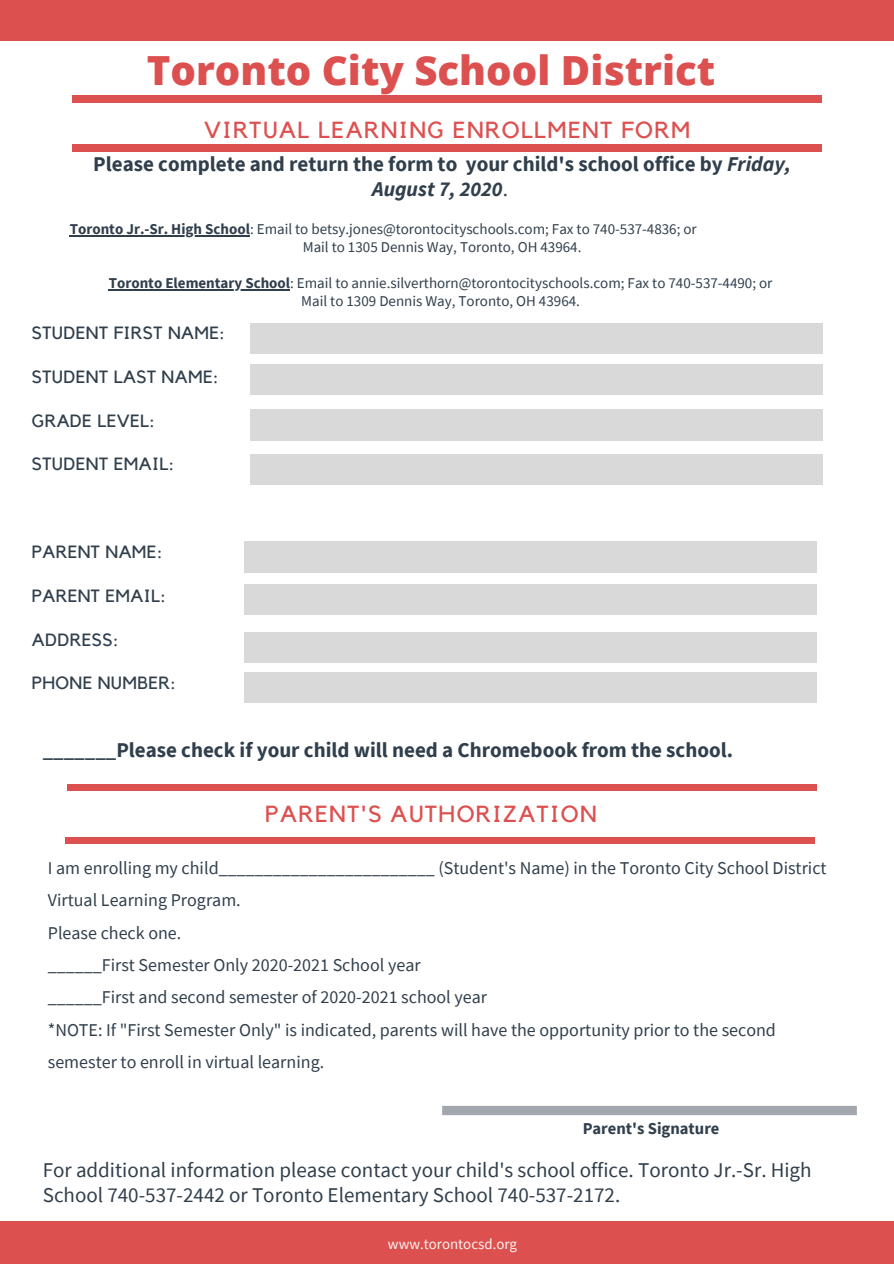
<style>
.page{position:relative;width:894px;height:1264px;background:#fff}
.page>*{position:absolute;margin:0;border:0;box-sizing:border-box;transform-origin:0 0}
.t1{font:800 40.2px "Open Sans";color:#dd5050}
.t2{font:23.25px "Kollektif";letter-spacing:.06em;color:#dd5050}
.t3{font:700 21px/25.2px "Source Sans Pro";color:#313f4c;text-align:center}
.t4{font:21px/25.2px "Source Sans Pro";color:#313f4c}
.t5{font:18px/32.4px "Source Sans Pro";color:#313f4c}
.t6{font:17.7px "Kollektif";letter-spacing:.02em;color:#313f4c}
.t7{font:700 16.5px "Source Sans Pro";color:#313f4c}
.t8{font:15px/18px "Source Sans Pro";color:#313f4c}
.t9{font:14.85px "Source Sans Pro";color:#f4f5ef}
.s1{font-style:italic}
.s2{font-weight:400}
.s3{font-weight:700}
</style>
<div class="page">
<div style="left:250px;top:323px;width:572px;height:30px;background:#d9d9d9"></div>
<div style="left:250px;top:364px;width:572px;height:30px;background:#d9d9d9"></div>
<div style="left:250px;top:410px;width:572px;height:30px;background:#d9d9d9"></div>
<div style="left:250px;top:454px;width:572px;height:30px;background:#d9d9d9"></div>
<div style="left:244px;top:672px;width:572px;height:31px;background:#d9d9d9"></div>
<div style="left:0;top:0;width:893px;height:40px;background:#dd5050"></div>
<div style="left:72px;top:95px;width:749px;height:7px;background:#dd5050"></div>
<div style="left:72px;top:145px;width:749px;height:7px;background:#dd5050"></div>
<div style="left:68px;top:784px;width:748px;height:7px;background:#dd5050"></div>
<div style="left:65px;top:837px;width:749px;height:6px;background:#dd5050"></div>
<div style="left:0;top:1221px;width:893px;height:42px;background:#dd5050"></div>
<div style="left:244px;top:542px;width:572px;height:30px;background:#d9d9d9"></div>
<div style="left:244px;top:584px;width:572px;height:30px;background:#d9d9d9"></div>
<svg style="left:442px;top:1105px;width:414px;height:10px;background:#a9aeb4"></svg>
<div style="left:244px;top:632px;width:572px;height:30px;background:#d9d9d9"></div>
<hr style="left:70px;top:235px;width:180px;height:1px;background:#313f4c">
<hr style="left:109px;top:289px;width:181px;height:1px;background:#313f4c">
<h1 class="t1" style="left:147px;top:42px;width:570px">Toronto City School District</h1>
<p class="t2" style="left:204px;top:119px;width:487px">VIRTUAL LEARNING ENROLLMENT FORM</p>
<p class="t3" style="left:93px;top:151px;width:699px">Please complete and return the form to your child's school office by <span class="s1">Friday,<br>August 7, 2020</span><span class="s2">.</span></p>
<p class="t8" style="left:303px;top:220px;width:395px;text-indent:-233px"><span class="s3">Toronto Jr.-Sr. High School</span>: Email to betsy.jones@torontocityschools.com; Fax to 740-537-4836; or<br>Mail to 1305 Dennis Way, Toronto, OH 43964.</p>
<p class="t8" style="left:109px;top:274px;width:665px;text-align:center"><span class="s3">Toronto Elementary School</span>: Email to annie.silverthorn@torontocityschools.com; Fax to 740-537-4490; or<br>Mail to 1309 Dennis Way, Toronto, OH 43964.</p>
<p class="t6" style="left:32px;top:325px;width:195px">STUDENT FIRST NAME:</p>
<p class="t6" style="left:32px;top:368px;width:188px">STUDENT LAST NAME:</p>
<p class="t6" style="left:32px;top:412px;width:125px">GRADE LEVEL:</p>
<p class="t6" style="left:32px;top:456px;width:144px">STUDENT EMAIL:</p>
<p class="t6" style="left:32px;top:543px;width:132px">PARENT NAME:</p>
<p class="t6" style="left:32px;top:587px;width:136px">PARENT EMAIL:</p>
<p class="t6" style="left:32px;top:631px;width:88px">ADDRESS:</p>
<p class="t6" style="left:32px;top:675px;width:145px">PHONE NUMBER:</p>
<p class="t3" style="left:43px;top:736px;width:691px">_______Please check if your child will need a Chromebook from the school.</p>
<p class="t2" style="left:265px;top:802px;width:333px">PARENT'S AUTHORIZATION</p>
<p class="t5" style="left:48px;top:851px;width:780px">I am enrolling my child________________________ (Student's Name) in the Toronto City School District Virtual Learning Program.<br>Please check one.<br>______First Semester Only 2020-2021 School year<br>______First and second semester of 2020-2021 school year<br>*NOTE: If "First Semester Only" is indicated, parents will have the opportunity prior to the second semester to enroll in virtual learning.</p>
<p class="t7" style="left:582px;top:1117px;width:138px">Parent's Signature</p>
<p class="t4" style="left:43px;top:1156px;width:770px">For additional information please contact your child's school office. Toronto Jr.-Sr. High<br>School 740-537-2442 or Toronto Elementary School 740-537-2172.</p>
<p class="t9" style="left:388px;top:1234px;width:131px">www.torontocsd.org</p>
</div>
